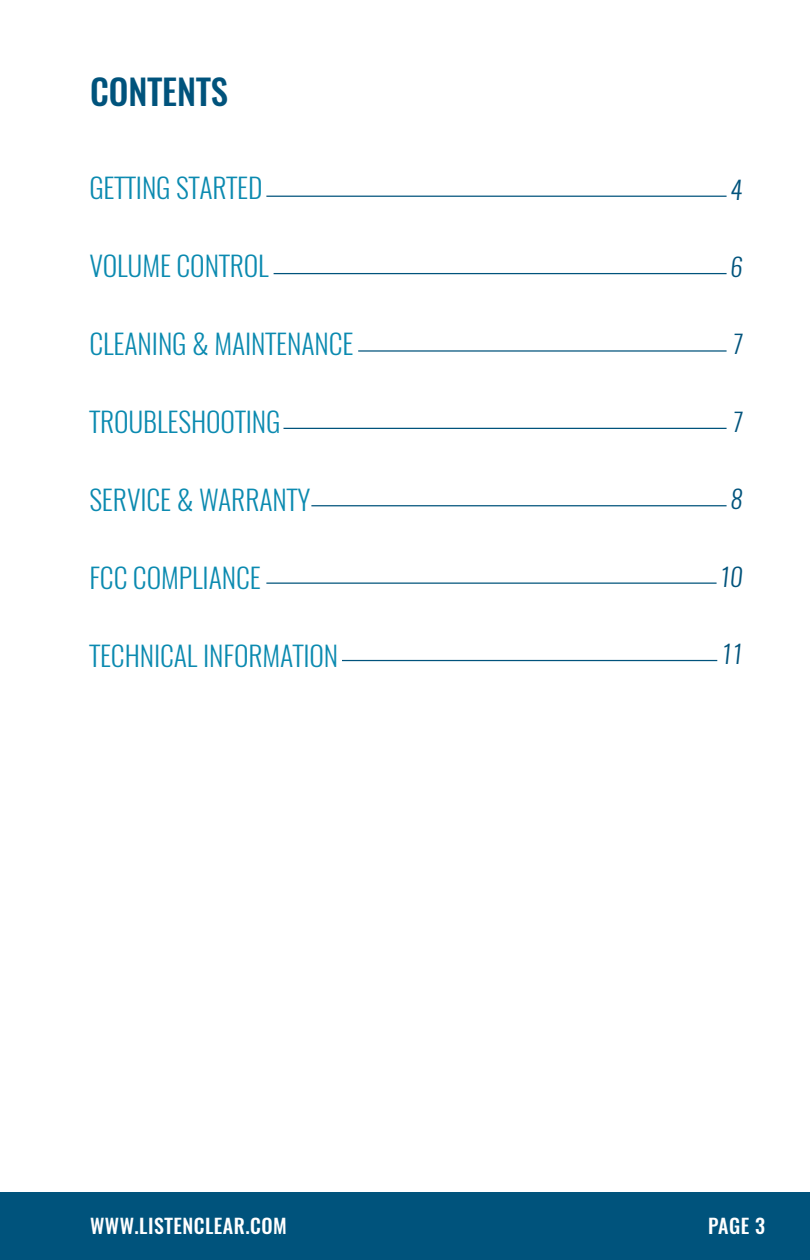
<style>
.page{position:relative;width:810px;height:1260px;background:#fff}
.page>*{position:absolute;margin:0;border:0;box-sizing:border-box;transform-origin:0 0}
.t1{font:500 35px "Oswald";color:#00537c}
.t2{font:italic 300 27.5px "Oswald";color:#0b8ab0}
.t3{font:italic 300 25px "Oswald";color:#00537c}
.t4{font:500 20px "Oswald";letter-spacing:.025em;color:#fff}
</style>
<div class="page">
<div style="left:0;top:1192px;width:810px;height:68px;background:#00537c"></div>
<hr style="left:266px;top:196px;width:461px;height:1px;background:#00537c">
<hr style="left:274px;top:273px;width:453px;height:1px;background:#00537c">
<hr style="left:358px;top:350px;width:369px;height:2px;background:#00537c">
<hr style="left:284px;top:428px;width:443px;height:1px;background:#00537c">
<hr style="left:311px;top:505px;width:416px;height:1px;background:#00537c">
<hr style="left:266px;top:583px;width:451px;height:1px;background:#00537c">
<hr style="left:342px;top:660px;width:375px;height:1px;background:#00537c">
<p class="t1" style="left:90px;top:67px;width:140px">CONTENTS</p>
<p class="t2" style="left:90px;top:169px;width:179px">GETTING STARTED</p>
<p class="t3" style="left:730px;top:172px;width:14px">4</p>
<p class="t2" style="left:90px;top:247px;width:185px">VOLUME CONTROL</p>
<p class="t3" style="left:730px;top:250px;width:14px">6</p>
<p class="t2" style="left:90px;top:325px;width:266px">CLEANING &amp; MAINTENANCE</p>
<p class="t3" style="left:732px;top:327px;width:12px">7</p>
<p class="t2" style="left:90px;top:403px;width:197px">TROUBLESHOOTING</p>
<p class="t3" style="left:732px;top:405px;width:12px">7</p>
<p class="t2" style="left:90px;top:481px;width:223px">SERVICE &amp; WARRANTY</p>
<p class="t3" style="left:730px;top:482px;width:14px">8</p>
<p class="t2" style="left:90px;top:559px;width:173px">FCC COMPLIANCE</p>
<p class="t3" style="left:720px;top:559px;width:24px">10</p>
<p class="t2" style="left:90px;top:637px;width:254px">TECHNICAL INFORMATION</p>
<p class="t3" style="left:721px;top:637px;width:23px">11</p>
<p class="t4" style="left:90px;top:1212px;width:198px">WWW.LISTENCLEAR.COM</p>
<p class="t4" style="left:708px;top:1212px;width:58px">PAGE 3</p>
</div>
